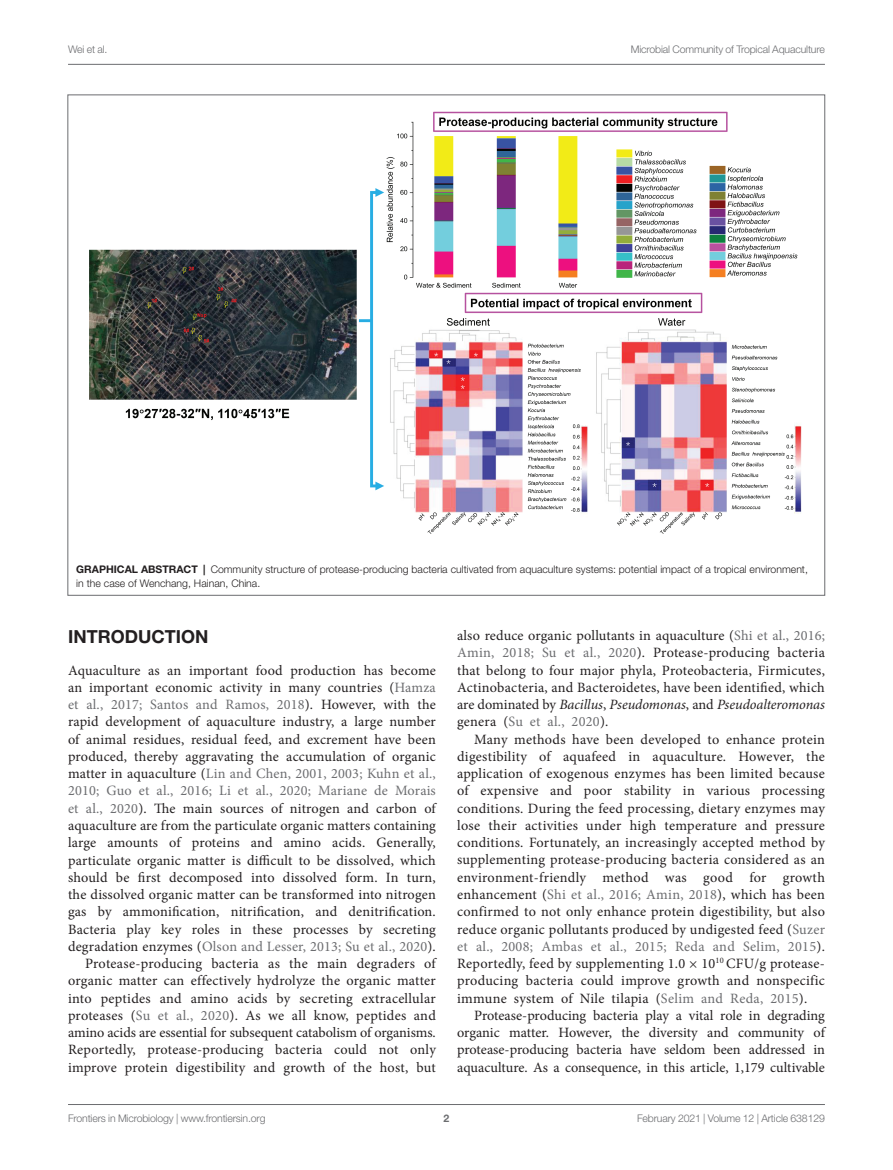
<style>
.page{position:relative;width:893px;height:1170px;background:#fff}
.page>*{position:absolute;margin:0;border:0;box-sizing:border-box;transform-origin:0 0}
.HEAD_1{font:700 18px "Helvetica Neue LT Std";color:#231f20}
.TEXT{font:14.25px/17.2px "Minion Pro";letter-spacing:.015em;color:#231f20;text-align:justify}
.TEXT_FLUSH{font:14.25px/17.2px "Minion Pro";letter-spacing:.015em;color:#231f20;text-align:justify}
.FIG_LEG{font:300 10.5px/14.2px "Helvetica Neue LT Std";color:#231f20}
.t1{font:300 10.5px "Helvetica Neue LT Std";letter-spacing:-.015em;color:#6c6d70}
.t2{font:700 10.5px "Helvetica Neue LT Std";color:#6c6d70}
.s1{font-weight:700}
.s2{color:#6c6d70}
.s3{font-style:italic}
</style>
<div class="page">
<hr style="left:68px;top:64px;width:757px;height:1px;background:#6c6d70">
<hr style="left:68px;top:1104px;width:757px;height:1px;background:#6c6d70">
<img style="left:89px;top:111px;width:713px;height:423px">
<p class="t1" style="left:68px;top:42px;width:41px">Wei et al.</p>
<p class="t1" style="left:631px;top:42px;width:195px">Microbial Community of Tropical Aquaculture</p>
<p class="FIG_LEG" style="left:76px;top:561px;width:733px"><span class="s1">GRAPHICAL ABSTRACT |</span> Community structure of protease-producing bacteria cultivated from aquaculture systems: potential impact of a tropical environment, in the case of Wenchang, Hainan, China.</p>
<p class="HEAD_1" style="left:68px;top:625px;width:142px">INTRODUCTION</p>
<p class="TEXT_FLUSH" style="left:68px;top:661px;width:369px">Aquaculture as an important food production has become an important economic activity in many countries (<span class="s2">Hamza et al., 2017; Santos and Ramos, 2018</span>). However, with the rapid development of aquaculture industry, a large number of animal residues, residual feed, and excrement have been produced, thereby aggravating the accumulation of organic matter in aquaculture (<span class="s2">Lin and Chen, 2001, 2003; Kuhn et al., 2010; Guo et al., 2016; Li et al., 2020; Mariane de Morais et al., 2020</span>). The main sources of nitrogen and carbon of aquaculture are from the particulate organic matters containing large amounts of proteins and amino acids. Generally, particulate organic matter is difficult to be dissolved, which should be first decomposed into dissolved form. In turn, the dissolved organic matter can be transformed into nitrogen gas by ammonification, nitrification, and denitrification.<br>Bacteria play key roles in these processes by secreting degradation enzymes (<span class="s2">Olson and Lesser, 2013; Su et al., 2020</span>).</p>
<p class="TEXT" style="left:68px;top:954px;width:369px;text-indent:17px">Protease-producing bacteria as the main degraders of organic matter can effectively hydrolyze the organic matter into peptides and amino acids by secreting extracellular proteases (<span class="s2">Su et al., 2020</span>). As we all know, peptides and amino acids are essential for subsequent catabolism of organisms.<br>Reportedly, protease-producing bacteria could not only improve protein digestibility and growth of the host, but</p>
<p class="TEXT" style="left:457px;top:627px;width:369px">also reduce organic pollutants in aquaculture (<span class="s2">Shi et al., 2016; Amin, 2018; Su et al., 2020</span>). Protease-producing bacteria that belong to four major phyla, Proteobacteria, Firmicutes, Actinobacteria, and Bacteroidetes, have been identified, which are dominated by <span class="s3">Bacillus</span>, <span class="s3">Pseudomonas</span>, and <span class="s3">Pseudoalteromonas </span>genera (<span class="s2">Su et al., 2020</span>).</p>
<p class="TEXT" style="left:457px;top:730px;width:369px;text-indent:17px">Many methods have been developed to enhance protein digestibility of aquafeed in aquaculture. However, the application of exogenous enzymes has been limited because of expensive and poor stability in various processing conditions. During the feed processing, dietary enzymes may lose their activities under high temperature and pressure conditions. Fortunately, an increasingly accepted method by supplementing protease-producing bacteria considered as an environment-friendly method was good for growth enhancement (<span class="s2">Shi et al., 2016; Amin, 2018</span>), which has been confirmed to not only enhance protein digestibility, but also reduce organic pollutants produced by undigested feed (<span class="s2">Suzer et al., 2008; Ambas et al., 2015; Reda and Selim, 2015</span>).<br>Reportedly, feed by supplementing 1.0 × 10<sup>10</sup> CFU/g protease&shy;producing bacteria could improve growth and nonspecific immune system of Nile tilapia (<span class="s2">Selim and Reda, 2015</span>).</p>
<p class="TEXT" style="left:457px;top:1006px;width:369px;text-indent:17px">Protease-producing bacteria play a vital role in degrading organic matter. However, the diversity and community of protease-producing bacteria have seldom been addressed in aquaculture. As a consequence, in this article, 1,179 cultivable</p>
<p class="t1" style="left:68px;top:1111px;width:199px">Frontiers in Microbiology | www.frontiersin.org</p>
<p class="t2" style="left:444px;top:1111px;width:7px">2</p>
<p class="t1" style="left:637px;top:1111px;width:189px">February 2021 | Volume 12 | Article 638129</p>
</div>
